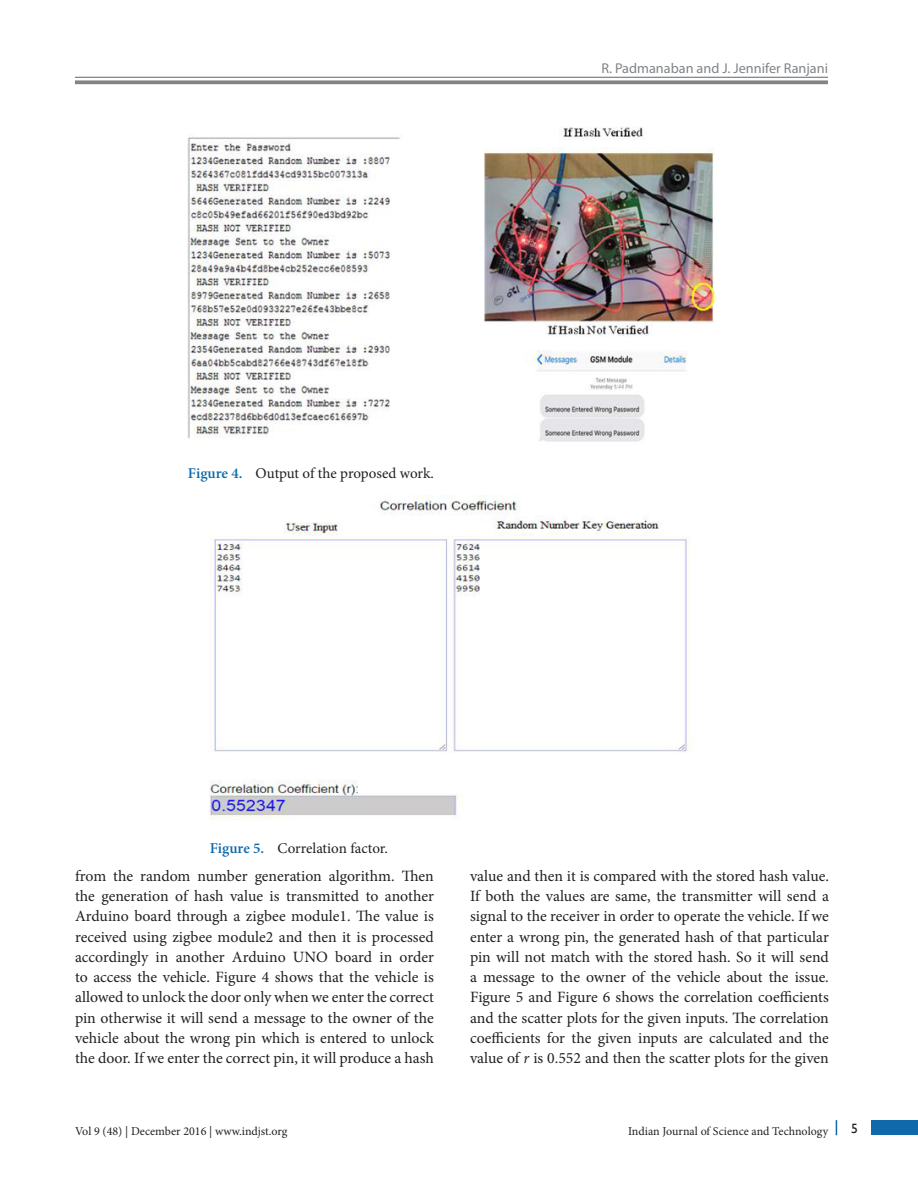
<style>
.page{position:relative;width:918px;height:1188px;background:#fff}
.page>*{position:absolute;margin:0;border:0;box-sizing:border-box;transform-origin:0 0}
.Body_Text{font:15.75px/20.2px "Minion Pro";letter-spacing:-.005em;color:#231f20;text-align:justify}
.t1{font:15px "Minion Pro";letter-spacing:-.005em;color:#231f20}
.t2{font:14.25px "Myriad Pro";color:#818487}
.t3{font:13.5px "Gill Sans";color:#231f20}
.t4{font:12px "Minion Pro";color:#231f20}
.s1{font-weight:600;color:#0f69ab}
.s2{font-style:italic}
</style>
<div class="page">
<hr style="left:75px;top:77px;width:753px;height:1px;background:#818487">
<svg style="left:75px;top:80px;width:753px;height:4px;background:#8e9194"></svg>
<div style="left:872px;top:1120px;width:46px;height:15px;background:#0f69ab"></div>
<svg style="left:836px;top:1120px;width:1px;height:15px"></svg>
<img style="left:188px;top:127px;width:528px;height:315px">
<img style="left:210px;top:495px;width:483px;height:325px">
<p class="t1" style="left:188px;top:463px;width:247px"><span class="s1">Figure 4.</span> Output of the proposed work.</p>
<p class="t1" style="left:210px;top:838px;width:180px"><span class="s1">Figure 5.</span> Correlation factor.</p>
<p class="t2" style="left:601px;top:59px;width:228px">R. Padmanaban and J. Jennifer Ranjani</p>
<p class="Body_Text" style="left:75px;top:866px;width:360px">from the random number generation algorithm. Then the generation of hash value is transmitted to another Arduino board through a zigbee module1. The value is received using zigbee module2 and then it is processed accordingly in another Arduino UNO board in order to access the vehicle. Figure 4 shows that the vehicle is allowed to unlock the door only when we enter the correct pin otherwise it will send a message to the owner of the vehicle about the wrong pin which is entered to unlock the door. If we enter the correct pin, it will produce a hash</p>
<p class="Body_Text" style="left:470px;top:866px;width:360px">value and then it is compared with the stored hash value.<br>If both the values are same, the transmitter will send a signal to the receiver in order to operate the vehicle. If we enter a wrong pin, the generated hash of that particular pin will not match with the stored hash. So it will send a message to the owner of the vehicle about the issue.<br>Figure 5 and Figure 6 shows the correlation coefficients and the scatter plots for the given inputs. The correlation coefficients for the given inputs are calculated and the value of <span class="s2">r</span> is 0.552 and then the scatter plots for the given</p>
<p class="t4" style="left:75px;top:1123px;width:214px">Vol 9 (48) | December 2016 | www.indjst.org</p>
<p class="t4" style="left:628px;top:1123px;width:202px">Indian Journal of Science and Technology</p>
<p class="t3" style="left:851px;top:1121px;width:8px">5</p>
</div>
